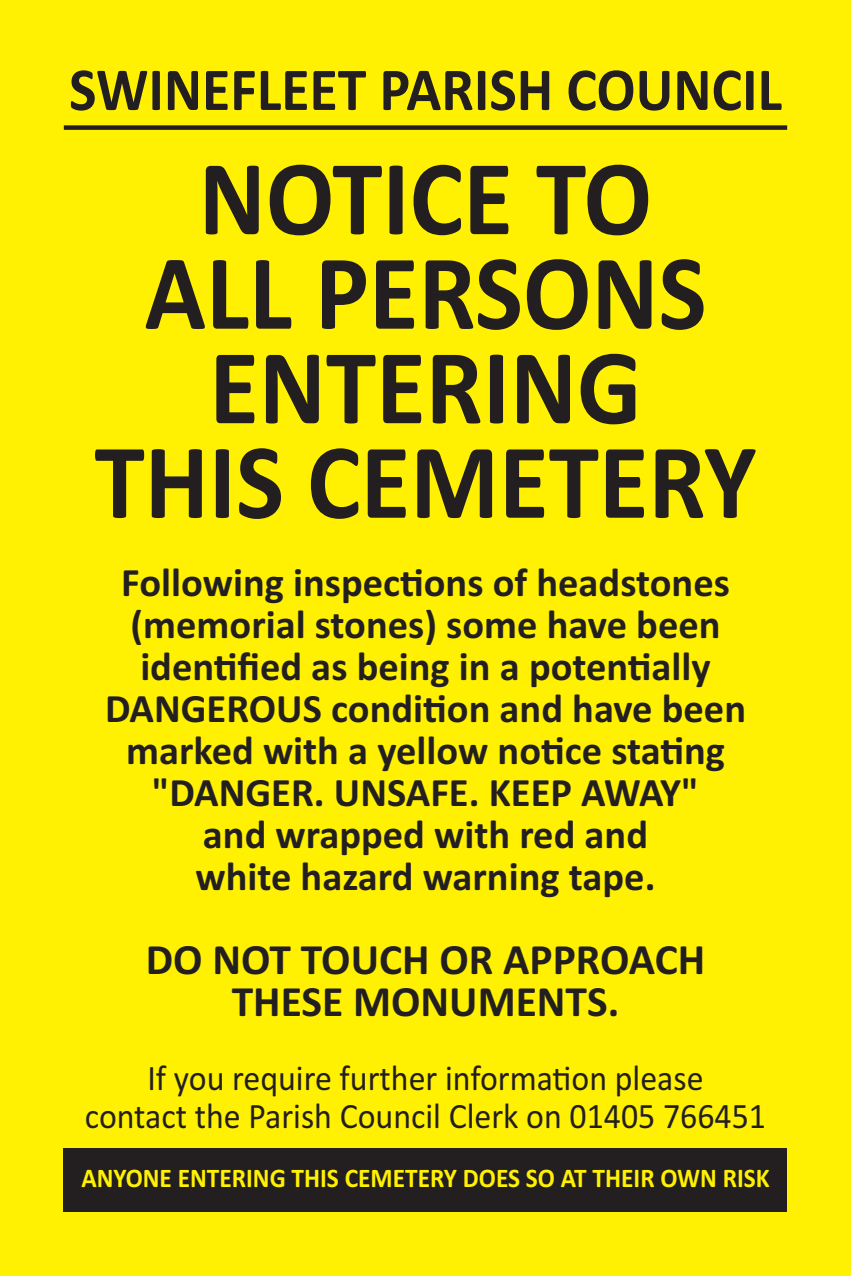
<style>
.page{position:relative;width:851px;height:1276px;background:#fff}
.page>*{position:absolute;margin:0;border:0;box-sizing:border-box;transform-origin:0 0}
.t1{font:700 108px/94.5px "Calibri";color:#231f20;text-align:center;scale:.94 1}
.t2{font:700 61.5px "Calibri";color:#231f20;scale:.94 1}
.t3{font:700 43.5px/42px "Calibri";color:#231f20;text-align:center}
.t4{font:700 40.5px/42px "Calibri";color:#231f20;text-align:center}
.t5{font:36px/37.5px "Calibri";color:#231f20;text-align:center;scale:.94 1}
.t6{font:700 27px "Calibri";color:#fff101;scale:.94 1}
</style>
<div class="page">
<div style="left:0;top:0;width:850px;height:1276px;background:#fff101"></div>
<div style="left:64px;top:1148px;width:723px;height:64px;background:#231f20"></div>
<div style="left:64px;top:125px;width:723px;height:5px;background:#231f20"></div>
<h2 class="t2" style="left:69px;top:68px;width:759px">SWINEFLEET PARISH COUNCIL</h2>
<h1 class="t1" style="left:94px;top:160px;width:705px">NOTICE TO<br>ALL PERSONS<br>ENTERING<br>THIS CEMETERY</h1>
<p class="t4" style="left:105px;top:565px;width:642px">Following inspections of headstones (memorial stones) some have been identified as being in a potentially<br>DANGEROUS condition and have been marked with a yellow notice stating "DANGER. UNSAFE. KEEP AWAY"<br>and wrapped with red and<br>white hazard warning tape.</p>
<p class="t3" style="left:146px;top:942px;width:561px">DO NOT TOUCH OR APPROACH<br>THESE MONUMENTS.</p>
<p class="t5" style="left:85px;top:1059px;width:726px">If you require further information please<br>contact the Parish Council Clerk on 01405 766451</p>
<p class="t6" style="left:81px;top:1168px;width:733px">ANYONE ENTERING THIS CEMETERY DOES SO AT THEIR OWN RISK</p>
</div>
